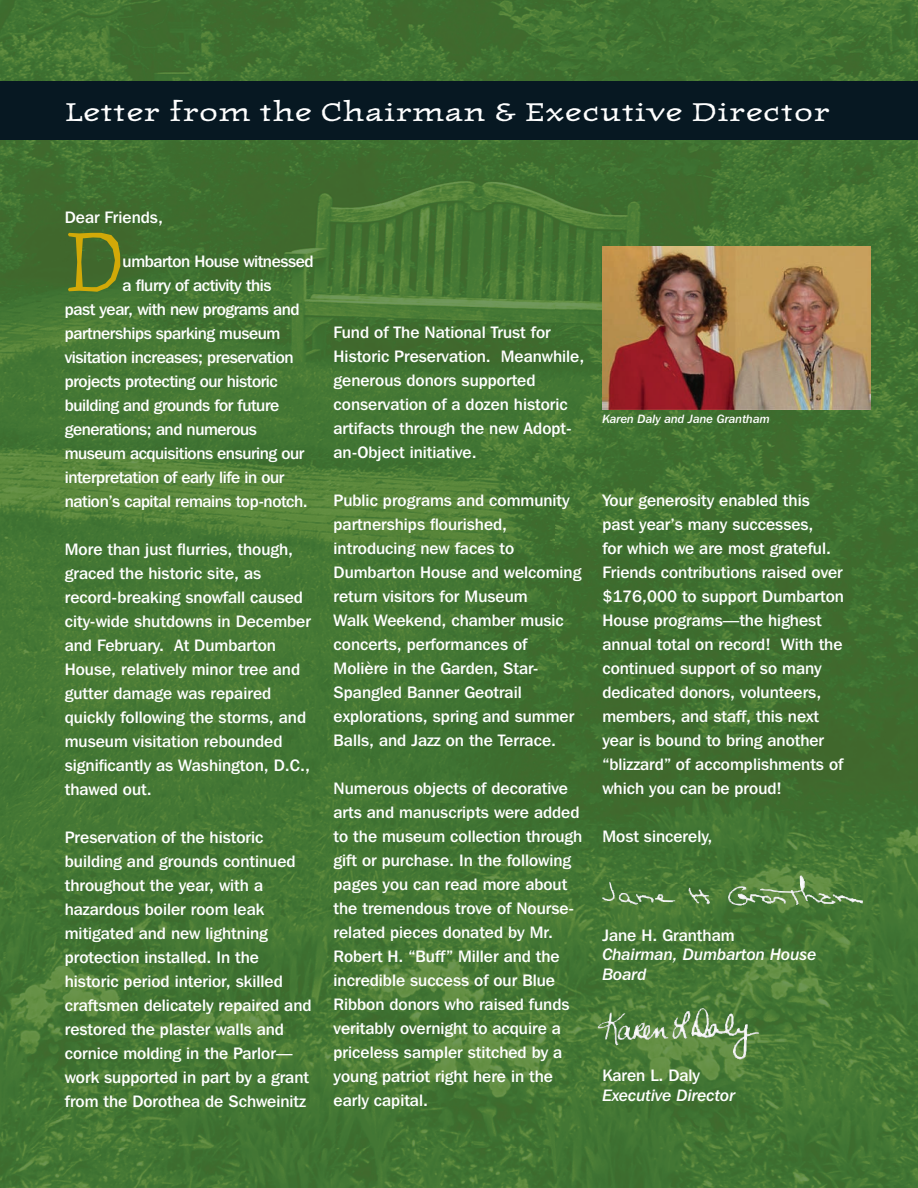
<style>
.page{position:relative;width:918px;height:1188px;background:#fff}
.page>*{position:absolute;margin:0;border:0;box-sizing:border-box;transform-origin:0 0}
.t1{font:82.65px "Journal Text";color:#d2a908}
.t2{font:30px "Journal Ultra";color:#fff}
.t3{font:500 16.5px/24px "Franklin Gothic IT Cby BT";color:#fff}
.t4{font:500 16.5px "Franklin Gothic IT Cby BT";letter-spacing:-.025em;color:#fff}
.t5{font:16.5px/19.8px "Franklin Gothic IT Cby BT Med Ital";color:#fff}
.t6{font:12px "Franklin Gothic IT Cby BT Med Ital";color:#fff}
</style>
<div class="page">
<img style="left:0;top:0;width:918px;height:1188px">
<div style="left:0;top:81px;width:918px;height:59px;background:#071822"></div>
<img style="left:917px;top:0;width:1px;height:81px">
<img style="left:760px;top:875px;width:75px;height:30px">
<img style="left:708px;top:1014px;width:51px;height:45px">
<img style="left:602px;top:246px;width:269px;height:163px">
<hr style="left:917px;top:729px;width:1px;height:355px;background:#fff">
<hr style="left:917px;top:676px;width:1px;height:53px;background:#071822">
<h2 class="t2" style="left:65px;top:100px;width:767px">Letter from the Chairman &amp; Executive Director</h2>
<p class="t3" style="left:65px;top:207px;width:100px">Dear Friends,</p>
<h1 class="t1" style="left:65px;top:232px;width:61px">D</h1>
<p class="t4" style="left:123px;top:255px;width:192px">umbarton House witnessed</p>
<p class="t4" style="left:123px;top:279px;width:150px">a flurry of activity this</p>
<p class="t4" style="left:65px;top:303px;width:236px">past year, with new programs and</p>
<p class="t4" style="left:65px;top:327px;width:217px">partnerships sparking museum</p>
<p class="t4" style="left:65px;top:351px;width:230px">visitation increases; preservation</p>
<p class="t4" style="left:65px;top:375px;width:215px">projects protecting our historic</p>
<p class="t4" style="left:65px;top:399px;width:216px">building and grounds for future</p>
<p class="t4" style="left:65px;top:423px;width:194px">generations; and numerous</p>
<p class="t4" style="left:65px;top:447px;width:241px">museum acquisitions ensuring our</p>
<p class="t4" style="left:65px;top:471px;width:221px">interpretation of early life in our</p>
<p class="t4" style="left:65px;top:495px;width:245px">nation’s capital remains top-notch.</p>
<p class="t3" style="left:65px;top:539px;width:248px">More than just flurries, though, graced the historic site, as record-breaking snowfall caused city-wide shutdowns in December and February. At Dumbarton<br>House, relatively minor tree and gutter damage was repaired quickly following the storms, and museum visitation rebounded significantly as Washington, D.C., thawed out.</p>
<p class="t3" style="left:65px;top:826px;width:248px">Preservation of the historic building and grounds continued throughout the year, with a hazardous boiler room leak mitigated and new lightning protection installed. In the historic period interior, skilled craftsmen delicately repaired and restored the plaster walls and cornice molding in the Parlor— work supported in part by a grant from the Dorothea de Schweinitz</p>
<p class="t3" style="left:334px;top:322px;width:252px">Fund of The National Trust for<br>Historic Preservation. Meanwhile, generous donors supported conservation of a dozen historic artifacts through the new Adopt&shy;an-Object initiative.</p>
<p class="t3" style="left:334px;top:490px;width:249px">Public programs and community partnerships flourished, introducing new faces to<br>Dumbarton House and welcoming return visitors for Museum<br>Walk Weekend, chamber music concerts, performances of<br>Molière in the Garden, Star-<br>Spangled Banner Geotrail explorations, spring and summer<br>Balls, and Jazz on the Terrace.</p>
<p class="t3" style="left:334px;top:778px;width:250px">Numerous objects of decorative arts and manuscripts were added to the museum collection through gift or purchase. In the following pages you can read more about the tremendous trove of Nourse&shy;related pieces donated by Mr.<br>Robert H. “Buff” Miller and the incredible success of our Blue<br>Ribbon donors who raised funds veritably overnight to acquire a priceless sampler stitched by a young patriot right here in the early capital.</p>
<p class="t6" style="left:602px;top:415px;width:169px">Karen Daly and Jane Grantham</p>
<p class="t3" style="left:602px;top:490px;width:243px">Your generosity enabled this past year’s many successes,<br>for which we are most grateful.<br>Friends contributions raised over $176,000 to support Dumbarton<br>House programs—the highest annual total on record! With the continued support of so many dedicated donors, volunteers, members, and staff, this next year is bound to bring another “blizzard” of accomplishments of which you can be proud!</p>
<p class="t3" style="left:602px;top:825px;width:112px">Most sincerely,</p>
<p class="t3" style="left:602px;top:924px;width:134px">Jane H. Grantham</p>
<p class="t5" style="left:602px;top:946px;width:216px">Chairman, Dumbarton House<br>Board</p>
<p class="t3" style="left:602px;top:1065px;width:99px">Karen L. Daly</p>
<p class="t5" style="left:602px;top:1086px;width:134px">Executive Director</p>
</div>
